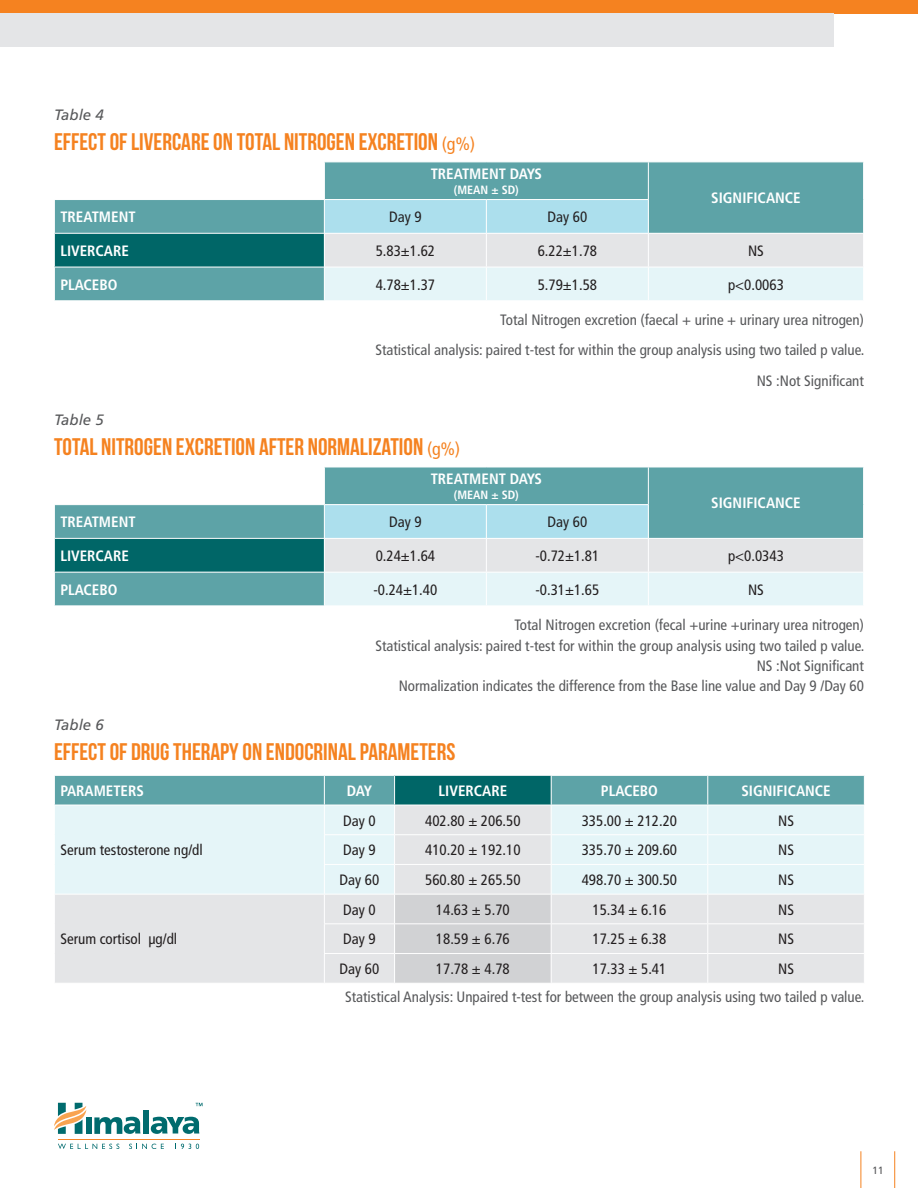
<style>
.page{position:relative;width:918px;height:1188px;background:#fff}
.page>*{position:absolute;margin:0;border:0;box-sizing:border-box;transform-origin:0 0}
.t1{font:24px "Bebas Neue";color:#f58220}
.t2{font:condensed 15px "Frutiger LT Std";color:#57585a}
.t3{font:condensed 15px "Frutiger LT Std";color:#231f20}
.t4{font:700 condensed 15px "Frutiger LT Std";color:#fff}
.t5{font:italic 15px "Frutiger LT Std";color:#57585a}
.t6{font:700 condensed 12px "Frutiger LT Std";color:#fff}
.t7{font:10.5px "Frutiger LT Std";color:#57585a}
.s1{font-family:"Frutiger LT Std";font-stretch:condensed;font-size:18px}
</style>
<div class="page">
<hr style="left:861px;top:1151px;width:1px;height:37px;background:#f58220">
<hr style="left:894px;top:1151px;width:1px;height:37px;background:#f58220">
<svg style="left:54px;top:1103px;width:32px;height:31px"></svg>
<div style="left:143px;top:1110px;width:6px;height:24px;background:#006b6e"></div>
<div style="left:86px;top:1117px;width:5px;height:17px;background:#006b6e"></div>
<svg style="left:94px;top:1117px;width:46px;height:17px"></svg>
<svg style="left:151px;top:1117px;width:48px;height:17px"></svg>
<svg style="left:58px;top:1144px;width:61px;height:5px"></svg>
<svg style="left:129px;top:1144px;width:35px;height:5px"></svg>
<svg style="left:175px;top:1144px;width:24px;height:5px"></svg>
<svg style="left:196px;top:1103px;width:7px;height:3px"></svg>
<hr style="left:58px;top:1139px;width:141px;height:1px;background:#f58427">
<div style="left:0;top:0;width:918px;height:14px;background:#f58220"></div>
<div style="left:0;top:14px;width:834px;height:33px;background:#e4e5e7"></div>
<svg style="left:55px;top:163px;width:808px;height:137px;fill:#5da3a7"></svg>
<div style="left:54px;top:233px;width:270px;height:34px;background:#006667"></div>
<svg style="left:325px;top:200px;width:538px;height:100px;background:#c7e0e5"></svg>
<hr style="left:324px;top:162px;width:1px;height:37px;background:#fff">
<hr style="left:648px;top:162px;width:1px;height:37px;background:#fff">
<hr style="left:54px;top:199px;width:270px;height:1px;background:#fff">
<hr style="left:324px;top:199px;width:162px;height:1px;background:#fff">
<hr style="left:324px;top:200px;width:1px;height:33px;background:#fff">
<hr style="left:486px;top:199px;width:163px;height:1px;background:#fff">
<hr style="left:486px;top:200px;width:1px;height:33px;background:#fff">
<hr style="left:648px;top:200px;width:1px;height:33px;background:#fff">
<hr style="left:54px;top:233px;width:270px;height:1px;background:#fff">
<hr style="left:54px;top:234px;width:1px;height:33px;background:#fff">
<hr style="left:324px;top:233px;width:162px;height:1px;background:#fff">
<hr style="left:324px;top:234px;width:1px;height:33px;background:#fff">
<hr style="left:486px;top:233px;width:162px;height:1px;background:#fff">
<hr style="left:486px;top:234px;width:1px;height:33px;background:#fff">
<hr style="left:648px;top:233px;width:216px;height:1px;background:#fff">
<hr style="left:648px;top:234px;width:1px;height:33px;background:#fff">
<hr style="left:54px;top:267px;width:270px;height:1px;background:#fff">
<hr style="left:324px;top:267px;width:162px;height:1px;background:#fff">
<hr style="left:324px;top:267px;width:1px;height:33px;background:#fff">
<hr style="left:486px;top:267px;width:162px;height:1px;background:#fff">
<hr style="left:486px;top:267px;width:1px;height:33px;background:#fff">
<hr style="left:648px;top:267px;width:216px;height:1px;background:#fff">
<hr style="left:648px;top:267px;width:1px;height:33px;background:#fff">
<svg style="left:55px;top:468px;width:808px;height:138px;fill:#5da3a7"></svg>
<div style="left:54px;top:538px;width:270px;height:34px;background:#006667"></div>
<svg style="left:325px;top:505px;width:538px;height:101px;background:#c7e0e5"></svg>
<hr style="left:324px;top:467px;width:1px;height:37px;background:#fff">
<hr style="left:648px;top:467px;width:1px;height:37px;background:#fff">
<hr style="left:54px;top:504px;width:270px;height:1px;background:#fff">
<hr style="left:324px;top:504px;width:162px;height:1px;background:#fff">
<hr style="left:324px;top:505px;width:1px;height:33px;background:#fff">
<hr style="left:486px;top:504px;width:163px;height:1px;background:#fff">
<hr style="left:486px;top:505px;width:1px;height:33px;background:#fff">
<hr style="left:648px;top:505px;width:1px;height:33px;background:#fff">
<hr style="left:54px;top:538px;width:270px;height:1px;background:#fff">
<hr style="left:54px;top:539px;width:1px;height:33px;background:#fff">
<hr style="left:324px;top:538px;width:162px;height:1px;background:#fff">
<hr style="left:324px;top:539px;width:1px;height:33px;background:#fff">
<hr style="left:486px;top:538px;width:162px;height:1px;background:#fff">
<hr style="left:486px;top:539px;width:1px;height:33px;background:#fff">
<hr style="left:648px;top:538px;width:216px;height:1px;background:#fff">
<hr style="left:648px;top:539px;width:1px;height:33px;background:#fff">
<hr style="left:54px;top:572px;width:270px;height:1px;background:#fff">
<hr style="left:324px;top:572px;width:162px;height:1px;background:#fff">
<hr style="left:324px;top:573px;width:1px;height:33px;background:#fff">
<hr style="left:486px;top:572px;width:162px;height:1px;background:#fff">
<hr style="left:486px;top:573px;width:1px;height:33px;background:#fff">
<hr style="left:648px;top:572px;width:216px;height:1px;background:#fff">
<hr style="left:648px;top:573px;width:1px;height:33px;background:#fff">
<svg style="left:54px;top:775px;width:811px;height:208px;background:#cedfe1"></svg>
<p class="t5" style="left:54px;top:106px;width:51px">Table 4</p>
<p class="t1" style="left:54px;top:128px;width:423px">EFFECT OF LIVERCARE ON TOTAL NITROGEN EXCRETION <span class="s1">(g%)</span></p>
<p class="t4" style="left:431px;top:165px;width:113px">TREATMENT DAYS</p>
<p class="t6" style="left:454px;top:182px;width:66px">(MEAN ± SD)</p>
<p class="t4" style="left:711px;top:189px;width:91px">SIGNIFICANCE</p>
<p class="t4" style="left:60px;top:208px;width:77px">TREATMENT</p>
<p class="t3" style="left:389px;top:208px;width:34px">Day 9</p>
<p class="t3" style="left:548px;top:208px;width:41px">Day 60</p>
<p class="t4" style="left:60px;top:242px;width:70px">LIVERCARE</p>
<p class="t3" style="left:376px;top:242px;width:61px">5.83±1.62</p>
<p class="t3" style="left:538px;top:242px;width:61px">6.22±1.78</p>
<p class="t3" style="left:748px;top:242px;width:17px">NS</p>
<p class="t4" style="left:60px;top:275px;width:59px">PLACEBO</p>
<p class="t3" style="left:376px;top:276px;width:61px">4.78±1.37</p>
<p class="t3" style="left:538px;top:276px;width:61px">5.79±1.58</p>
<p class="t3" style="left:728px;top:276px;width:57px">p&lt;0.0063</p>
<p class="t5" style="left:54px;top:411px;width:51px">Table 5</p>
<p class="t2" style="left:500px;top:311px;width:365px">Total Nitrogen excretion (faecal + urine + urinary urea nitrogen)</p>
<p class="t2" style="left:375px;top:342px;width:491px">Statistical analysis: paired t-test for within the group analysis using two tailed p value.</p>
<p class="t2" style="left:757px;top:372px;width:109px">NS :Not Significant</p>
<p class="t1" style="left:54px;top:433px;width:408px">TOTAL NITROGEN EXCRETION AFTER NORMALIZATION <span class="s1">(g%)</span></p>
<p class="t4" style="left:431px;top:470px;width:113px">TREATMENT DAYS</p>
<p class="t6" style="left:454px;top:487px;width:66px">(MEAN ± SD)</p>
<p class="t4" style="left:711px;top:494px;width:91px">SIGNIFICANCE</p>
<p class="t4" style="left:60px;top:513px;width:77px">TREATMENT</p>
<p class="t3" style="left:389px;top:513px;width:34px">Day 9</p>
<p class="t3" style="left:548px;top:513px;width:41px">Day 60</p>
<p class="t4" style="left:60px;top:547px;width:70px">LIVERCARE</p>
<p class="t3" style="left:376px;top:547px;width:61px">0.24±1.64</p>
<p class="t3" style="left:535px;top:547px;width:65px">-0.72±1.81</p>
<p class="t3" style="left:728px;top:547px;width:57px">p&lt;0.0343</p>
<p class="t4" style="left:60px;top:581px;width:59px">PLACEBO</p>
<p class="t3" style="left:373px;top:581px;width:65px">-0.24±1.40</p>
<p class="t3" style="left:535px;top:581px;width:65px">-0.31±1.65</p>
<p class="t3" style="left:748px;top:581px;width:17px">NS</p>
<p class="t5" style="left:54px;top:716px;width:51px">Table 6</p>
<p class="t2" style="left:514px;top:617px;width:351px">Total Nitrogen excretion (fecal +urine +urinary urea nitrogen)</p>
<p class="t2" style="left:375px;top:637px;width:491px">Statistical analysis: paired t-test for within the group analysis using two tailed p value.</p>
<p class="t2" style="left:757px;top:657px;width:109px">NS :Not Significant</p>
<p class="t2" style="left:399px;top:677px;width:467px">Normalization indicates the difference from the Base line value and Day 9 /Day 60</p>
<p class="t1" style="left:54px;top:739px;width:403px">EFFECT OF DRUG THERAPY ON ENDOCRINAL PARAMETERS</p>
<p class="t4" style="left:60px;top:782px;width:85px">PARAMETERS</p>
<p class="t4" style="left:347px;top:782px;width:27px">DAY</p>
<p class="t4" style="left:439px;top:782px;width:70px">LIVERCARE</p>
<p class="t4" style="left:601px;top:782px;width:59px">PLACEBO</p>
<p class="t4" style="left:741px;top:782px;width:91px">SIGNIFICANCE</p>
<p class="t3" style="left:60px;top:841px;width:144px">Serum testosterone ng/dl</p>
<p class="t3" style="left:60px;top:930px;width:118px">Serum cortisol μg/dl</p>
<p class="t3" style="left:343px;top:812px;width:34px">Day 0</p>
<p class="t3" style="left:425px;top:812px;width:97px">402.80 ± 206.50</p>
<p class="t3" style="left:582px;top:812px;width:97px">335.00 ± 212.20</p>
<p class="t3" style="left:778px;top:812px;width:17px">NS</p>
<p class="t3" style="left:343px;top:841px;width:34px">Day 9</p>
<p class="t3" style="left:425px;top:841px;width:97px">410.20 ± 192.10</p>
<p class="t3" style="left:582px;top:841px;width:97px">335.70 ± 209.60</p>
<p class="t3" style="left:778px;top:841px;width:17px">NS</p>
<p class="t3" style="left:340px;top:871px;width:41px">Day 60</p>
<p class="t3" style="left:425px;top:871px;width:97px">560.80 ± 265.50</p>
<p class="t3" style="left:582px;top:871px;width:97px">498.70 ± 300.50</p>
<p class="t3" style="left:778px;top:871px;width:17px">NS</p>
<p class="t3" style="left:343px;top:901px;width:34px">Day 0</p>
<p class="t3" style="left:436px;top:901px;width:75px">14.63 ± 5.70</p>
<p class="t3" style="left:593px;top:901px;width:75px">15.34 ± 6.16</p>
<p class="t3" style="left:778px;top:901px;width:17px">NS</p>
<p class="t3" style="left:343px;top:930px;width:34px">Day 9</p>
<p class="t3" style="left:436px;top:930px;width:75px">18.59 ± 6.76</p>
<p class="t3" style="left:593px;top:930px;width:75px">17.25 ± 6.38</p>
<p class="t3" style="left:778px;top:930px;width:17px">NS</p>
<p class="t3" style="left:340px;top:960px;width:41px">Day 60</p>
<p class="t3" style="left:436px;top:960px;width:75px">17.78 ± 4.78</p>
<p class="t3" style="left:593px;top:960px;width:75px">17.33 ± 5.41</p>
<p class="t3" style="left:778px;top:960px;width:17px">NS</p>
<p class="t2" style="left:345px;top:988px;width:521px">Statistical Analysis: Unpaired t-test for between the group analysis using two tailed p value.</p>
<p class="t7" style="left:872px;top:1164px;width:13px">11</p>
</div>
